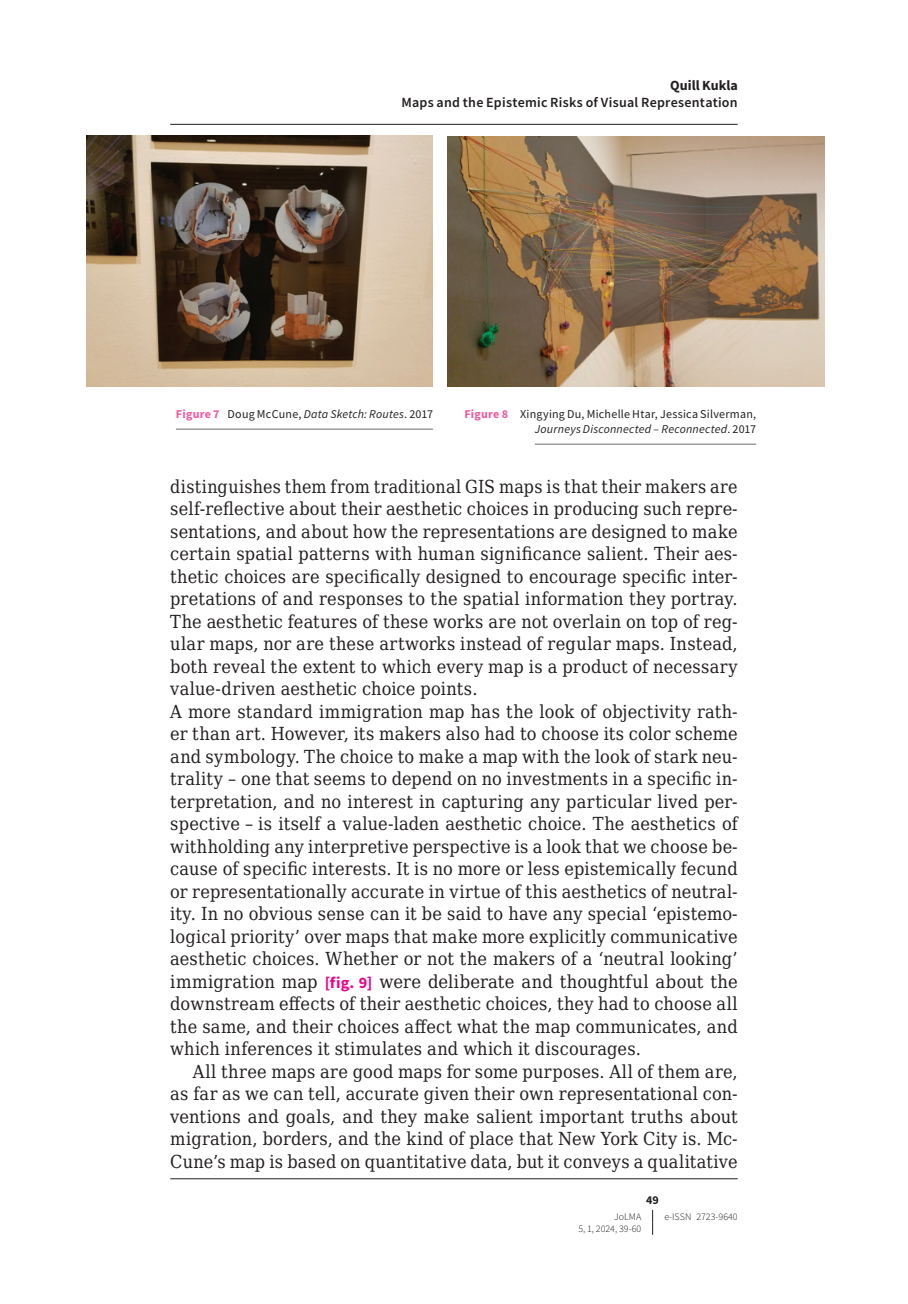
<style>
.page{position:relative;width:908px;height:1304px;background:#fff}
.page>*{position:absolute;margin:0;border:0;box-sizing:border-box;transform-origin:0 0}
.t1{font:18px/22.4px "DejaVu Serif Condensed";letter-spacing:.01em;color:#231f20}
.t2{font:600 14px "Source Sans Pro";letter-spacing:.02em;color:#231f20}
.t3{font:700 14px "Source Sans Pro";color:#231f20}
.t4{font:12px/15px "Source Sans Pro";letter-spacing:.02em;color:#231f20;text-align:right}
.t5{font:italic 12px "Source Sans Pro";letter-spacing:.015em;color:#231f20}
.t6{font:700 12px "Source Sans Pro";color:#231f20}
.t7{font:300 10px "Source Sans Pro";color:#231f20}
.s1{font-weight:700;font-style:normal;color:#ef59a1}
.s2{font-style:normal}
.s3{font-weight:700;color:#ef59a1}
.s4{font-style:italic}
.s5{font-family:"Source Sans Pro";font-weight:700;font-size:16px;color:#ed028c}
</style>
<div class="page">
<svg style="left:652px;top:1210px;width:1px;height:25px"></svg>
<img style="left:86px;top:136px;width:347px;height:250px">
<hr style="left:176px;top:429px;width:257px;height:1px;background:#6c6d70">
<img style="left:447px;top:136px;width:377px;height:250px">
<hr style="left:534px;top:444px;width:221px;height:1px;background:#6c6d70">
<hr style="left:170px;top:124px;width:567px;height:1px;background:#231f20">
<hr style="left:170px;top:1178px;width:567px;height:1px;background:#231f20">
<p class="t3" style="left:670px;top:76px;width:69px">Quill Kukla</p>
<p class="t2" style="left:401px;top:94px;width:337px">Maps and the Epistemic Risks of Visual Representation</p>
<p class="t5" style="left:176px;top:406px;width:258px"><span class="s1">Figure 7</span> <span class="s2">Doug McCune,</span> Data Sketch: Routes<span class="s2">. 2017</span></p>
<p class="t4" style="left:464px;top:406px;width:293px"><span class="s3">Figure 8</span> Xingying Du, Michelle Htar, Jessica Silverman,<br><span class="s4">Journeys Disconnected – Reconnected</span>. 2017</p>
<p class="t1" style="left:170px;top:475px;width:568px">distinguishes them from traditional GIS maps is that their makers are self‑reflective about their aesthetic choices in producing such repre‑ sentations, and about how the representations are designed to make certain spatial patterns with human significance salient. Their aes‑ thetic choices are specifically designed to encourage specific inter‑ pretations of and responses to the spatial information they portray.<br>The aesthetic features of these works are not overlain on top of reg‑ ular maps, nor are these artworks instead of regular maps. Instead, both reveal the extent to which every map is a product of necessary value‑driven aesthetic choice points.<br>A more standard immigration map has the look of objectivity rath‑ er than art. However, its makers also had to choose its color scheme and symbology. The choice to make a map with the look of stark neu‑ trality – one that seems to depend on no investments in a specific in‑ terpretation, and no interest in capturing any particular lived per‑ spective – is itself a value‑laden aesthetic choice. The aesthetics of withholding any interpretive perspective is a look that we choose be‑ cause of specific interests. It is no more or less epistemically fecund or representationally accurate in virtue of this aesthetics of neutral‑ ity. In no obvious sense can it be said to have any special ‘epistemo‑ logical priority’ over maps that make more explicitly communicative aesthetic choices. Whether or not the makers of a ‘neutral looking’ immigration map <span class="s5">[fig. 9]</span> were deliberate and thoughtful about the downstream effects of their aesthetic choices, they had to choose all the same, and their choices affect what the map communicates, and which inferences it stimulates and which it discourages.</p>
<p class="t1" style="left:170px;top:1060px;width:568px;text-align:justify;text-indent:23px">All three maps are good maps for some purposes. All of them are, as far as we can tell, accurate given their own representational con‑ ventions and goals, and they make salient important truths about migration, borders, and the kind of place that New York City is. Mc‑ Cune’s map is based on quantitative data, but it conveys a qualitative</p>
<p class="t6" style="left:646px;top:1192px;width:14px">49</p>
<p class="t7" style="left:614px;top:1210px;width:28px">JoLMA</p>
<p class="t7" style="left:664px;top:1210px;width:75px">e-ISSN 2723-9640</p>
<p class="t7" style="left:578px;top:1223px;width:64px">5, 1, 2024, 39-60</p>
</div>
